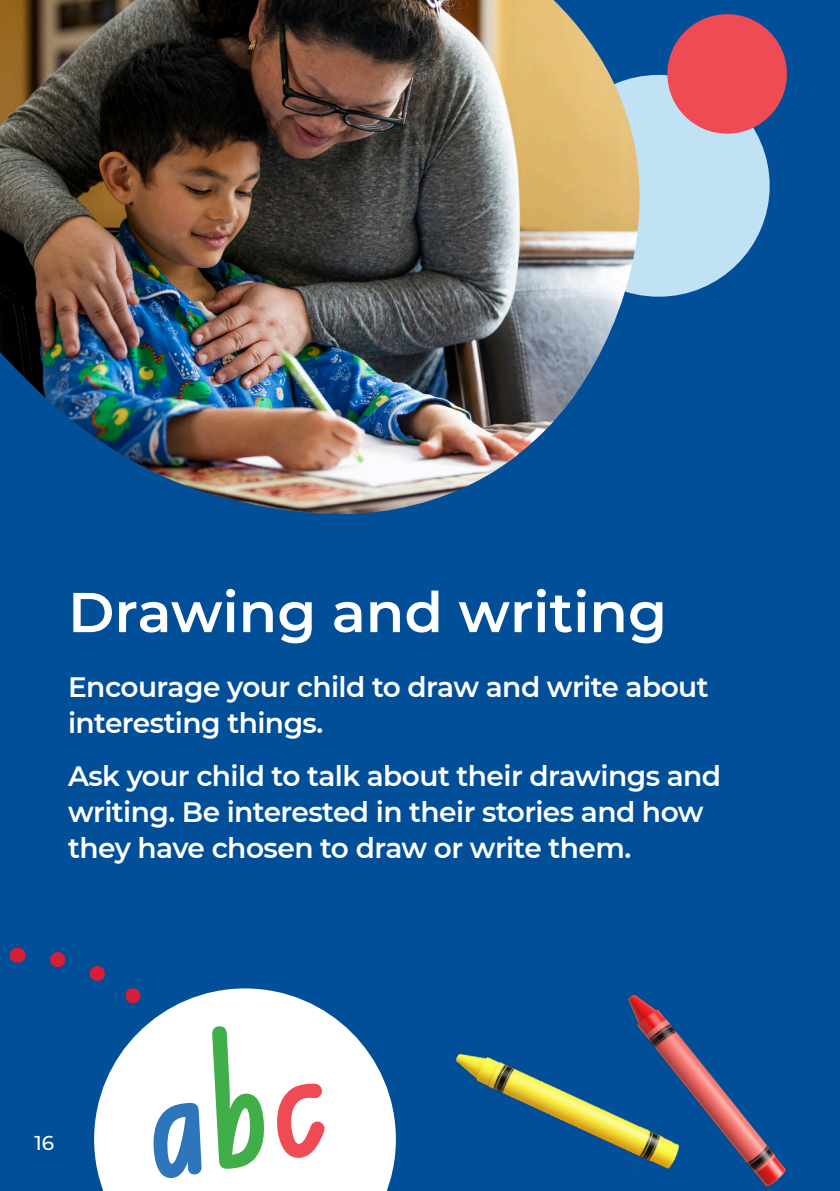
<style>
.page{position:relative;width:840px;height:1191px;background:#fff}
.page>*{position:absolute;margin:0;border:0;box-sizing:border-box;transform-origin:0 0}
.Heading_2_-_white{font:600 56px "Montserrat";color:#fff}
.Section_intro_text{font:600 28px/36px "Montserrat";letter-spacing:-.02em;color:#fff}
.t1{font:500 20px "Montserrat";color:#fff}
</style>
<div class="page">
<div style="left:0;top:0;width:839px;height:1191px;background:#014e99"></div>
<div style="left:547px;top:75px;width:222px;height:222px;background:#c1e2f5;border-radius:50%"></div>
<div style="left:667px;top:14px;width:119px;height:120px;background:#ef4b55;border-radius:50%"></div>
<svg style="left:332px;top:1016px;width:63px;height:175px;fill:#fff"></svg>
<img style="left:627px;top:994px;width:159px;height:193px">
<img style="left:455px;top:1004px;width:235px;height:183px">
<img style="left:0;top:0;width:672px;height:514px">
<svg style="left:9px;top:947px;width:323px;height:244px"></svg>
<p class="Heading_2_-_white" style="left:68px;top:572px;width:600px">Drawing and writing</p>
<p class="Section_intro_text" style="left:68px;top:667px;width:641px">Encourage your child to draw and write about interesting things.</p>
<p class="Section_intro_text" style="left:68px;top:756px;width:654px">Ask your child to talk about their drawings and writing. Be interested in their stories and how they have chosen to draw or write them.</p>
<p class="t1" style="left:34px;top:1128px;width:21px">16</p>
</div>
